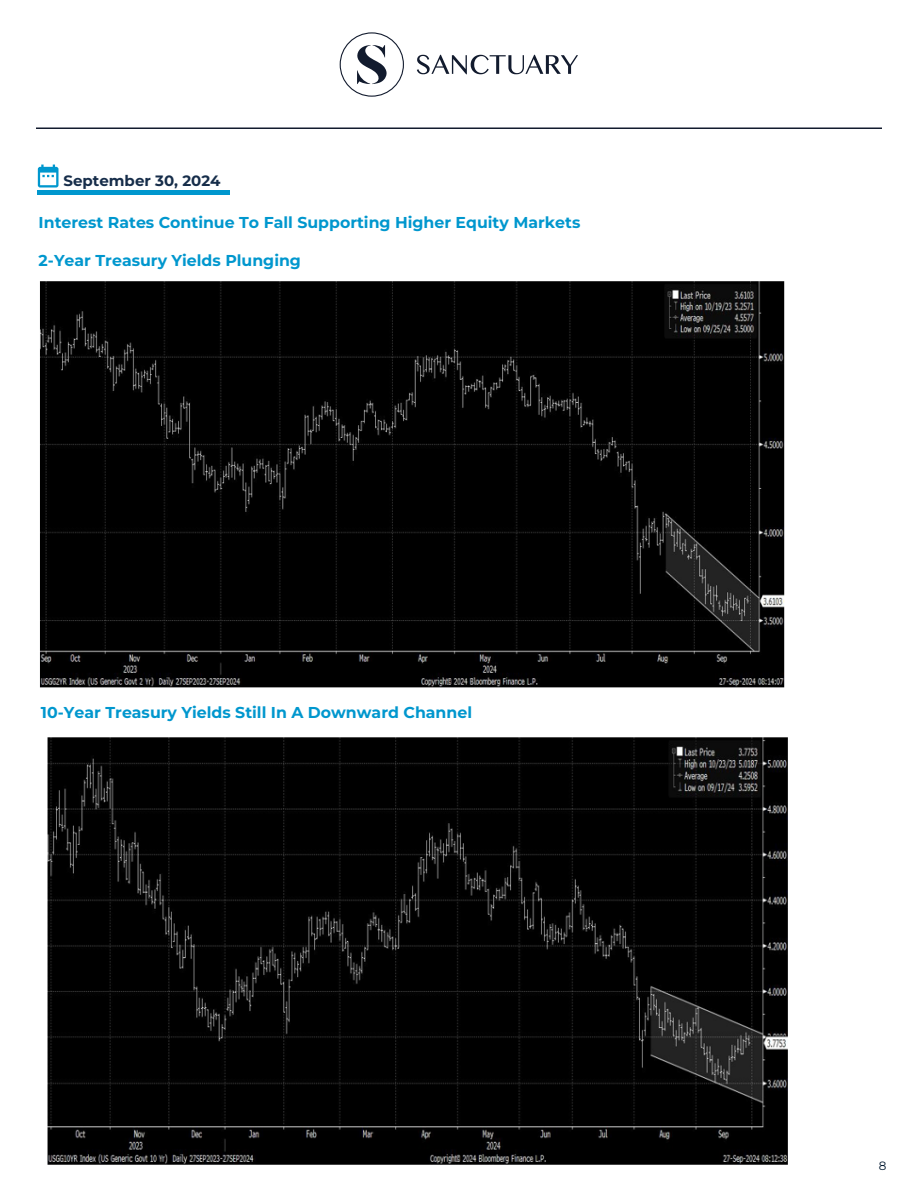
<style>
.page{position:relative;width:918px;height:1188px;background:#fff}
.page>*{position:absolute;margin:0;border:0;box-sizing:border-box;transform-origin:0 0}
.t1{font:700 15.75px "Montserrat";color:#0097ce}
.t2{font:700 15px "Montserrat";color:#162d4a}
.t3{font:12px "Montserrat";color:#00182f}
</style>
<div class="page">
<hr style="left:36px;top:128px;width:846px;height:1px;background:#121b2e">
<svg style="left:340px;top:32px;width:64px;height:65px"></svg>
<svg style="left:417px;top:55px;width:161px;height:19px"></svg>
<svg style="left:38px;top:165px;width:20px;height:23px"></svg>
<div style="left:38px;top:190px;width:192px;height:5px;background:#0097ce"></div>
<img style="left:40px;top:281px;width:745px;height:407px">
<img style="left:47px;top:737px;width:741px;height:428px">
<p class="t2" style="left:64px;top:171px;width:159px">September 30, 2024</p>
<p class="t1" style="left:39px;top:212px;width:543px">Interest Rates Continue To Fall Supporting Higher Equity Markets</p>
<p class="t1" style="left:39px;top:250px;width:264px">2-Year Treasury Yields Plunging</p>
<p class="t1" style="left:41px;top:702px;width:433px">10-Year Treasury Yields Still In A Downward Channel</p>
<p class="t3" style="left:879px;top:1158px;width:9px">8</p>
</div>
